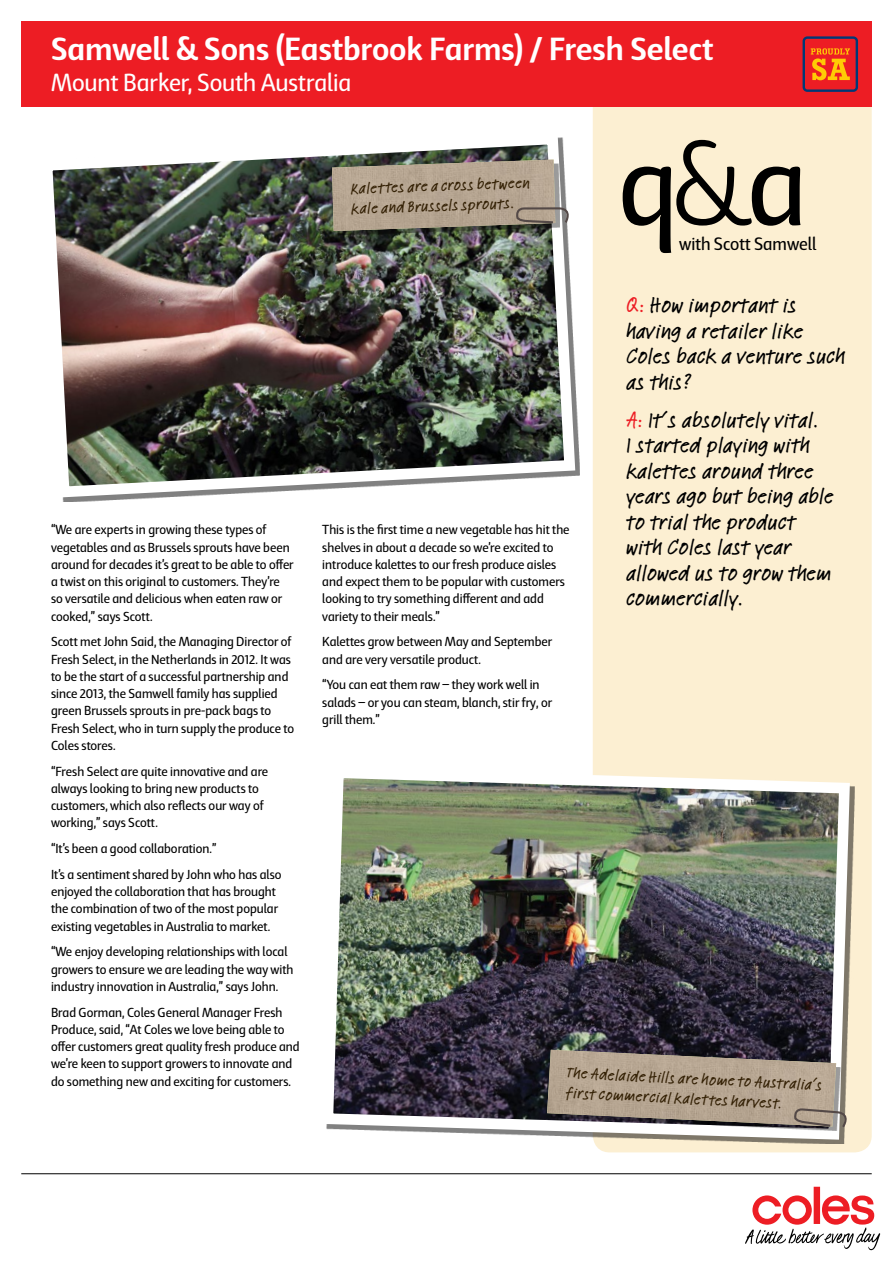
<style>
.page{position:relative;width:893px;height:1263px;background:#fff}
.page>*{position:absolute;margin:0;border:0;box-sizing:border-box;transform-origin:0 0}
.t1{font:119.4px "Coles Haptic";color:#000}
.t2{font:700 33px "Coles Haptic";letter-spacing:-.005em;color:#fff}
.t3{font:25.5px "Coles Haptic";color:#fff}
.t4{font:500 22.5px/25.5px "Linotype Feltpen";color:#000}
.t5{font:18.6px "Coles Haptic";color:#000}
.t6{font:500 16.2px/20.1px "Linotype Feltpen";color:#342105}
.t7{font:13.5px/17.2px "Coles Haptic";color:#000}
.s1{font-weight:300}
.s2{color:#ed1d24}
</style>
<div class="page">
<div style="left:593px;top:106px;width:279px;height:1046px;background:#fcefd2"></div>
<hr style="left:21px;top:1173px;width:851px;height:1px;background:#000">
<div style="left:814px;top:1187px;width:6px;height:37px;background:#ed1d24"></div>
<svg style="left:745px;top:1195px;width:135px;height:55px"></svg>
<div style="left:21px;top:21px;width:851px;height:85px;background:#ed1d24"></div>
<img style="left:52px;top:137px;width:528px;height:365px">
<div style="left:336px;top:163px;width:224px;height:73px;background:#000;opacity:.4"></div>
<svg style="left:332px;top:160px;width:241px;height:71px;background:#aa9d8c"></svg>
<div style="left:800px;top:34px;width:60px;height:60px;border:1px solid #ed1d24;border-radius:6px"></div>
<div style="left:803px;top:36px;width:55px;height:56px;border:2px solid #003976;border-radius:4px"></div>
<svg style="left:811px;top:48px;width:39px;height:32px"></svg>
<img style="left:326px;top:762px;width:529px;height:383px">
<div style="left:551px;top:1054px;width:290px;height:77px;background:#000;opacity:.4"></div>
<svg style="left:547px;top:1050px;width:304px;height:79px;background:#a6998a"></svg>
<h2 class="t2" style="left:51px;top:29px;width:664px">Samwell &amp; Sons (Eastbrook Farms) / Fresh Select</h2>
<h3 class="t3" style="left:51px;top:68px;width:302px">Mount Barker, South Australia</h3>
<p class="t7" style="left:51px;top:521px;width:244px">“We are experts in growing these types of vegetables and as Brussels sprouts have been around for decades it’s great to be able to offer a twist on this original to customers. They’re so versatile and delicious when eaten raw or cooked,” says Scott.</p>
<p class="t7" style="left:51px;top:633px;width:245px">Scott met John Said, the Managing Director of Fresh Select, in the Netherlands in 2012. It was to be the start of a successful partnership and since 2013, the Samwell family has supplied green Brussels sprouts in pre-pack bags to Fresh Select, who in turn supply the produce to Coles stores.</p>
<p class="t7" style="left:51px;top:762px;width:219px">“Fresh Select are quite innovative and are always looking to bring new products to customers, which also reflects our way of working,” says Scott.</p>
<p class="t7" style="left:51px;top:836px;width:232px;line-height:25.8px">“It’s been a good collaboration.”<br>It’s a sentiment shared by John who has also</p>
<p class="t7" style="left:51px;top:883px;width:229px">enjoyed the collaboration that has brought the combination of two of the most popular existing vegetables in Australia to market.</p>
<p class="t7" style="left:51px;top:943px;width:244px">“We enjoy developing relationships with local growers to ensure we are leading the way with industry innovation in Australia,” says John.</p>
<p class="t7" style="left:51px;top:1003px;width:250px">Brad Gorman, Coles General Manager Fresh Produce, said, “At Coles we love being able to offer customers great quality fresh produce and we’re keen to support growers to innovate and do something new and exciting for customers.</p>
<p class="t6" style="left:350px;top:178px;width:181px;rotate:-2deg">Kalettes are a cross between kale and Brussels sprouts.</p>
<p class="t7" style="left:322px;top:521px;width:249px">This is the first time a new vegetable has hit the shelves in about a decade so we’re excited to introduce kalettes to our fresh produce aisles and expect them to be popular with customers looking to try something different and add variety to their meals.”</p>
<p class="t7" style="left:322px;top:633px;width:231px">Kalettes grow between May and September and are very versatile product.</p>
<p class="t7" style="left:322px;top:676px;width:231px">“You can eat them raw – they work well in salads – or you can steam, blanch, stir fry, or grill them.”</p>
<h1 class="t1" style="left:618px;top:115px;width:191px">q<span class="s1">&amp;</span>a</h1>
<h3 class="t5" style="left:679px;top:232px;width:139px">with Scott Samwell</h3>
<h3 class="t4" style="left:626px;top:291px;width:220px"><span class="s2">Q:</span> How important is having a retailer like<br>Coles back a venture such as this?</h3>
<h3 class="t4" style="left:626px;top:406px;width:209px"><span class="s2">A:</span> It’s absolutely vital.<br>I started playing with kalettes around three years ago but being able to trial the product with Coles last year allowed us to grow them commercially.</h3>
<p class="t6" style="left:567px;top:1061px;width:257px;rotate:3deg">The Adelaide Hills are home to Australia’s first commercial kalettes harvest.</p>
</div>
